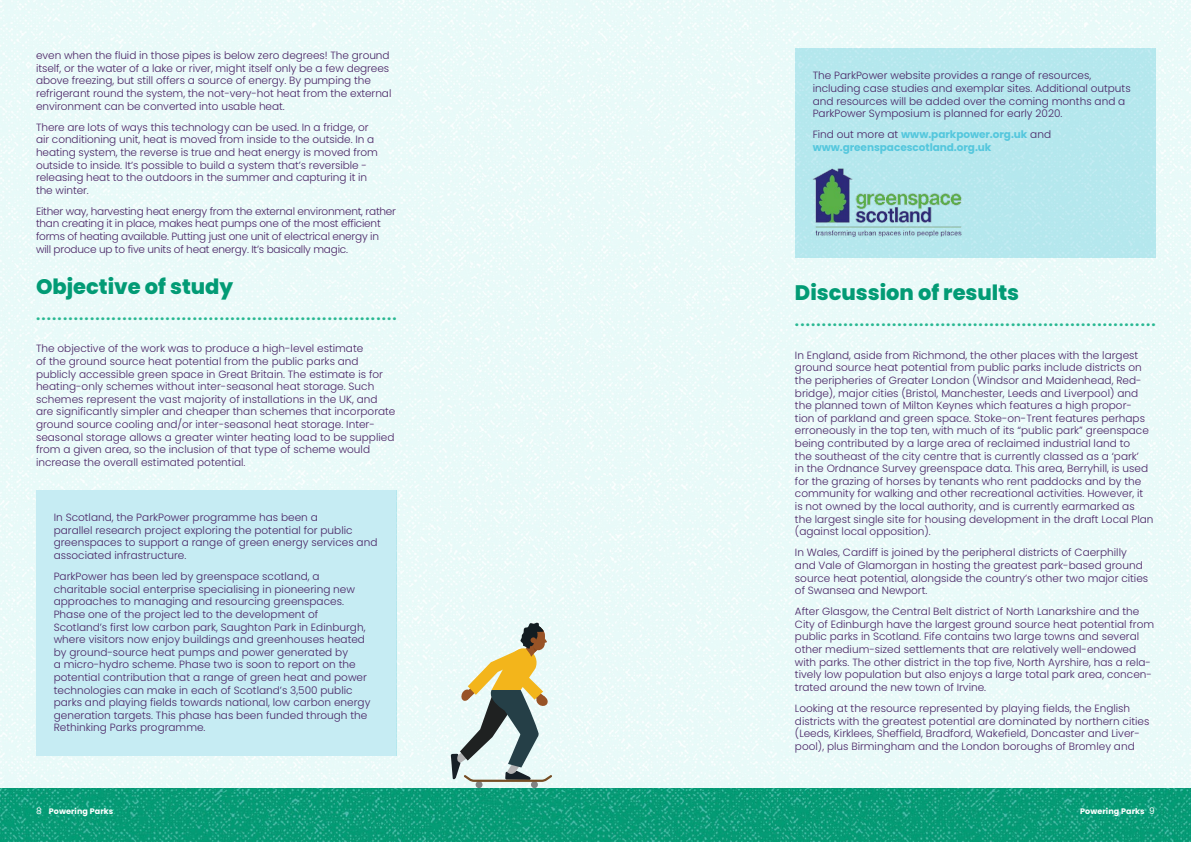
<style>
.page{position:relative;width:1191px;height:842px;background:#fff}
.page>*{position:absolute;margin:0;border:0;box-sizing:border-box;transform-origin:0 0}
.t1{font:800 21px "Poppins";color:#029b75}
.t2{font:700 15px "Poppins";color:#2ab893}
.t3{font:300 10.5px/12.6px "Poppins";color:#492465}
.t4{font:300 10.5px/12.6px "Poppins";letter-spacing:-.02em;color:#492465}
.t5{font:700 10.5px/12.6px "Poppins";letter-spacing:-.005em;color:#54c7dd}
.t6{font:700 8px "Poppins";letter-spacing:.01em;color:#fff}
.s1{font-weight:300;color:#492465}
.s2{font-weight:400;font-size:9px}
</style>
<div class="page">
<img style="left:0;top:0;width:1191px;height:788px">
<img style="left:0;top:788px;width:1191px;height:54px">
<div style="left:36px;top:490px;width:360px;height:265px;background:#c6ecf3"></div>
<div style="left:531px;top:781px;width:7px;height:7px;background:#808181;border-radius:50%"></div>
<div style="left:475px;top:781px;width:7px;height:7px;background:#808181;border-radius:50%"></div>
<svg style="left:451px;top:622px;width:101px;height:160px;background:#bfc2ae"></svg>
<div style="left:795px;top:48px;width:360px;height:210px;background:#b5e7ed"></div>
<img style="left:811px;top:167px;width:151px;height:70px">
<p class="t3" style="left:36px;top:49px;width:357px">even when the fluid in those pipes is below zero degrees! The ground itself, or the water of a lake or river, might itself only be a few degrees above freezing, but still offers a source of energy. By pumping the refrigerant round the system, the not-very-hot heat from the external environment can be converted into usable heat.</p>
<p class="t3" style="left:36px;top:121px;width:343px">There are lots of ways this technology can be used. In a fridge, or air conditioning unit, heat is moved from inside to the outside. In a heating system, the reverse is true and heat energy is moved from outside to inside. It’s possible to build a system that’s reversible - releasing heat to the outdoors in the summer and capturing it in the winter.</p>
<p class="t4" style="left:36px;top:205px;width:361px">Either way, harvesting heat energy from the external environment, rather than creating it in place, makes heat pumps one of the most efficient forms of heating available. Putting just one unit of electrical energy in will produce up to five units of heat energy. It’s basically magic.</p>
<h1 class="t1" style="left:36px;top:274px;width:199px">Objective of study</h1>
<h2 class="t2" style="left:36px;top:306px;width:362px">...................................................................</h2>
<p class="t3" style="left:36px;top:342px;width:361px">The objective of the work was to produce a high-level estimate<br>of the ground source heat potential from the public parks and publicly accessible green space in Great Britain. The estimate is for heating-only schemes without inter-seasonal heat storage. Such schemes represent the vast majority of installations in the UK, and are significantly simpler and cheaper than schemes that incorporate ground source cooling and/or inter-seasonal heat storage. Inter&shy;seasonal storage allows a greater winter heating load to be supplied from a given area, so the inclusion of that type of scheme would increase the overall estimated potential.</p>
<p class="t3" style="left:54px;top:511px;width:325px">In Scotland, the ParkPower programme has been a<br>parallel research project exploring the potential for public greenspaces to support a range of green energy services and associated infrastructure.</p>
<p class="t3" style="left:54px;top:570px;width:318px">ParkPower has been led by greenspace scotland, a charitable social enterprise specialising in pioneering new approaches to managing and resourcing greenspaces.<br>Phase one of the project led to the development of Scotland’s first low carbon park, Saughton Park in Edinburgh, where visitors now enjoy buildings and greenhouses heated by ground-source heat pumps and power generated by<br>a micro-hydro scheme. Phase two is soon to report on the potential contribution that a range of green heat and power technologies can make in each of Scotland’s 3,500 public parks and playing fields towards national, low carbon energy generation targets. This phase has been funded through the Rethinking Parks programme.</p>
<p class="t3" style="left:812px;top:69px;width:319px">The ParkPower website provides a range of resources, including case studies and exemplar sites. Additional outputs and resources will be added over the coming months and a ParkPower Symposium is planned for early 2020.</p>
<p class="t5" style="left:812px;top:128px;width:240px"><span class="s1">Find out more at</span> www.parkpower.org.uk <span class="s1">and </span>www.greenspacescotland.org.uk</p>
<h1 class="t1" style="left:795px;top:280px;width:226px">Discussion of results</h1>
<h2 class="t2" style="left:795px;top:312px;width:362px">...................................................................</h2>
<p class="t3" style="left:795px;top:349px;width:360px">In England, aside from Richmond, the other places with the largest ground source heat potential from public parks include districts on the peripheries of Greater London (Windsor and Maidenhead, Red&shy;bridge), major cities (Bristol, Manchester, Leeds and Liverpool) and the planned town of Milton Keynes which features a high propor&shy;tion of parkland and green space. Stoke-on-Trent features perhaps erroneously in the top ten, with much of its “public park” greenspace being contributed by a large area of reclaimed industrial land to<br>the southeast of the city centre that is currently classed as a ‘park’<br>in the Ordnance Survey greenspace data. This area, Berryhill, is used for the grazing of horses by tenants who rent paddocks and by the community for walking and other recreational activities. However, it is not owned by the local authority, and is currently earmarked as the largest single site for housing development in the draft Local Plan (against local opposition).</p>
<p class="t3" style="left:795px;top:546px;width:355px">In Wales, Cardiff is joined by the peripheral districts of Caerphilly and Vale of Glamorgan in hosting the greatest park-based ground source heat potential, alongside the country’s other two major cities of Swansea and Newport.</p>
<p class="t3" style="left:795px;top:605px;width:361px">After Glasgow, the Central Belt district of North Lanarkshire and the City of Edinburgh have the largest ground source heat potential from public parks in Scotland. Fife contains two large towns and several other medium-sized settlements that are relatively well-endowed with parks. The other district in the top five, North Ayrshire, has a rela&shy;tively low population but also enjoys a large total park area, concen&shy;trated around the new town of Irvine.</p>
<p class="t3" style="left:795px;top:702px;width:356px">Looking at the resource represented by playing fields, the English districts with the greatest potential are dominated by northern cities (Leeds, Kirklees, Sheffield, Bradford, Wakefield, Doncaster and Liver&shy;pool), plus Birmingham and the London boroughs of Bromley and</p>
<p class="t6" style="left:36px;top:806px;width:79px"><span class="s2">8</span> Powering Parks</p>
<p class="t6" style="left:1080px;top:806px;width:76px">Powering Parks <span class="s2">9</span></p>
</div>
